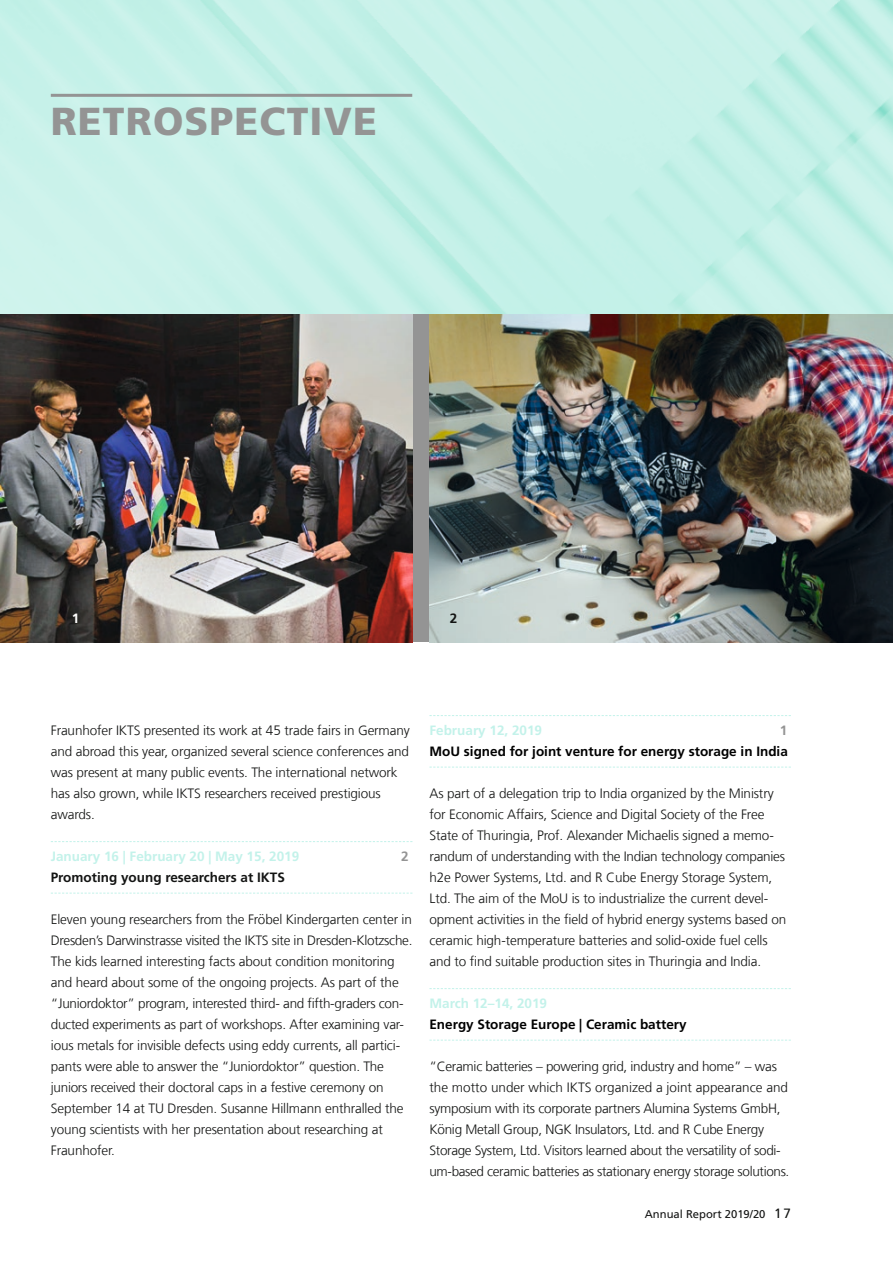
<style>
.page{position:relative;width:893px;height:1263px;background:#fff}
.page>*{position:absolute;margin:0;border:0;box-sizing:border-box;transform-origin:0 0}
.t1{font:900 39px "Frutiger LT Com";letter-spacing:.03em;color:#949494}
.t2{font:300 13.5px/21px "Frutiger LT Com";letter-spacing:-.01em;color:#131413}
.t3{font:700 13.5px "Frutiger LT Com";color:#000}
.t4{font:700 13.5px "Frutiger LT Com";color:#c3f2ea}
.t5{font:700 13.5px "Frutiger LT Com";color:#131413}
.t6{font:700 13.5px "Frutiger LT Com";color:#949494}
.t7{font:700 13.5px "Frutiger LT Com";color:#fff}
.t8{font:11.25px "Frutiger LT Com";color:#131413}
.s1{font-size:13.5px}
</style>
<div class="page">
<img style="left:0;top:0;width:893px;height:315px">
<svg style="left:429px;top:715px;width:362px;height:1px"></svg>
<svg style="left:429px;top:767px;width:362px;height:1px"></svg>
<svg style="left:429px;top:988px;width:362px;height:1px"></svg>
<svg style="left:429px;top:1040px;width:362px;height:1px"></svg>
<svg style="left:51px;top:841px;width:361px;height:1px"></svg>
<svg style="left:51px;top:893px;width:361px;height:1px"></svg>
<hr style="left:51px;top:94px;width:361px;height:3px;background:#949494">
<img style="left:0;top:315px;width:412px;height:327px">
<img style="left:429px;top:315px;width:464px;height:327px">
<h1 class="t1" style="left:51px;top:98px;width:328px">RETROSPECTIVE</h1>
<p class="t7" style="left:72px;top:610px;width:9px">1</p>
<p class="t5" style="left:450px;top:610px;width:9px">2</p>
<p class="t2" style="left:51px;top:720px;width:360px">Fraunhofer IKTS presented its work at 45 trade fairs in Germany and abroad this year, organized several science conferences and was present at many public events. The international network has also grown, while IKTS researchers received prestigious awards.</p>
<p class="t4" style="left:51px;top:848px;width:250px">January 16 | February 20 | May 15, 2019</p>
<p class="t6" style="left:401px;top:848px;width:9px">2</p>
<p class="t5" style="left:51px;top:869px;width:236px">Promoting young researchers at IKTS</p>
<p class="t2" style="left:51px;top:909px;width:363px">Eleven young researchers from the Fröbel Kindergarten center in Dresden’s Darwinstrasse visited the IKTS site in Dresden-Klotzsche.<br>The kids learned interesting facts about condition monitoring and heard about some of the ongoing projects. As part of the “Juniordoktor” program, interested third- and fifth-graders con&shy;ducted experiments as part of workshops. After examining var&shy;ious metals for invisible defects using eddy currents, all partici&shy;pants were able to answer the “Juniordoktor” question. The juniors received their doctoral caps in a festive ceremony on September 14 at TU Dresden. Susanne Hillmann enthralled the young scientists with her presentation about researching at Fraunhofer.</p>
<p class="t4" style="left:429px;top:722px;width:114px">February 12, 2019</p>
<p class="t6" style="left:780px;top:722px;width:9px">1</p>
<p class="t3" style="left:429px;top:743px;width:360px">MoU signed for joint venture for energy storage in India</p>
<p class="t2" style="left:429px;top:783px;width:358px">As part of a delegation trip to India organized by the Ministry for Economic Affairs, Science and Digital Society of the Free State of Thuringia, Prof. Alexander Michaelis signed a memo&shy;randum of understanding with the Indian technology companies h2e Power Systems, Ltd. and R Cube Energy Storage System, Ltd. The aim of the MoU is to industrialize the current devel&shy;opment activities in the field of hybrid energy systems based on ceramic high-temperature batteries and solid-oxide fuel cells and to find suitable production sites in Thuringia and India.</p>
<p class="t4" style="left:429px;top:995px;width:119px">March 12–14, 2019</p>
<p class="t3" style="left:429px;top:1016px;width:259px">Energy Storage Europe | Ceramic battery</p>
<p class="t2" style="left:429px;top:1056px;width:361px">“Ceramic batteries – powering grid, industry and home” – was the motto under which IKTS organized a joint appearance and symposium with its corporate partners Alumina Systems GmbH, König Metall Group, NGK Insulators, Ltd. and R Cube Energy Storage System, Ltd. Visitors learned about the versatility of sodi&shy;um-based ceramic batteries as stationary energy storage solutions.</p>
<p class="t8" style="left:645px;top:1207px;width:148px">Annual Report 2019/20 <span class="s1">17</span></p>
</div>
